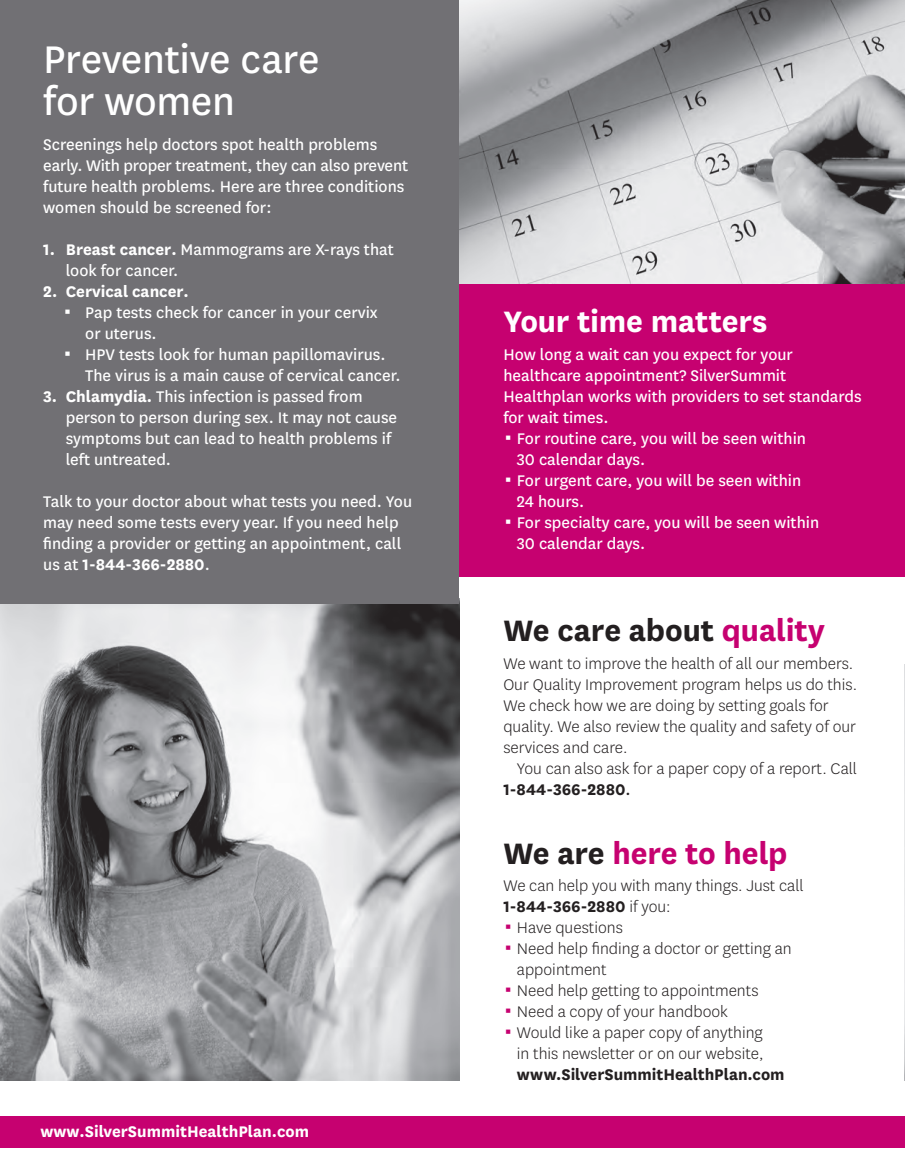
<style>
.page{position:relative;width:905px;height:1175px;background:#fff}
.page>*{position:absolute;margin:0;border:0;box-sizing:border-box;transform-origin:0 0}
.t1{font:45px/42px "Centene Sans";letter-spacing:-.01em;color:#fff}
.t2{font:700 34.5px "Centene Sans";letter-spacing:-.005em;color:#231f20}
.t3{font:700 34.5px "Centene Sans";letter-spacing:-.005em;color:#c60170}
.t4{font:700 34.5px "Centene Sans";letter-spacing:-.005em;color:#fff}
.t5{font:18px/21px "Centene Sans";color:#fff}
.t6{font:300 18px/21px "Centene Sans";color:#231f20}
.t7{font:700 18px "Centene Sans";color:#fff}
.s1{font-weight:700}
.s2{color:#c60170}
.s3{font-weight:400}
.s4{color:#231f20}
</style>
<div class="page">
<div style="left:0;top:1116px;width:905px;height:31px;background:#c60170"></div>
<img style="left:459px;top:0;width:445px;height:284px">
<div style="left:458px;top:284px;width:447px;height:292px;background:#c60170"></div>
<img style="left:904px;top:667px;width:1px;height:413px">
<hr style="left:904px;top:0;width:1px;height:667px;background:#717074">
<img style="left:0;top:603px;width:459px;height:477px">
<div style="left:0;top:0;width:459px;height:603px;background:#717074"></div>
<h2 class="t1" style="left:43px;top:36px;width:278px">Preventive care for women</h2>
<p class="t5" style="left:43px;top:133px;width:366px">Screenings help doctors spot health problems early. With proper treatment, they can also prevent future health problems. Here are three conditions women should be screened for:</p>
<p class="t5" style="left:66px;top:238px;width:329px;text-indent:-22px"><span class="s1">1. Breast cancer.</span> Mammograms are X-rays that look for cancer.</p>
<p class="t7" style="left:43px;top:278px;width:147px">2. Cervical cancer.</p>
<p class="t5" style="left:85px;top:301px;width:294px">Pap tests check for cancer in your cervix or uterus.</p>
<p class="t5" style="left:85px;top:343px;width:317px">HPV tests look for human papillomavirus.<br>The virus is a main cause of cervical cancer.</p>
<p class="t5" style="left:66px;top:385px;width:333px;text-indent:-22px"><span class="s1">3. Chlamydia.</span> This infection is passed from person to person during sex. It may not cause symptoms but can lead to health problems if left untreated.</p>
<p class="t5" style="left:43px;top:490px;width:370px">Talk to your doctor about what tests you need. You may need some tests every year. If you need help finding a provider or getting an appointment, call us at <span class="s1">1-844-366-2880</span>.</p>
<p class="t7" style="left:41px;top:1118px;width:270px">www.SilverSummitHealthPlan.com</p>
<h2 class="t4" style="left:503px;top:297px;width:265px">Your time matters</h2>
<p class="t5" style="left:503px;top:343px;width:360px">How long a wait can you expect for your healthcare appointment? SilverSummit Healthplan works with providers to set standards for wait times.</p>
<p class="t5" style="left:517px;top:427px;width:291px">For routine care, you will be seen within<br>30 calendar days.</p>
<p class="t5" style="left:517px;top:469px;width:286px">For urgent care, you will be seen within<br>24 hours.</p>
<p class="t5" style="left:517px;top:511px;width:304px">For specialty care, you will be seen within<br>30 calendar days.</p>
<h2 class="t2" style="left:503px;top:606px;width:323px">We care about <span class="s2">quality</span></h2>
<p class="t6" style="left:503px;top:652px;width:355px">We want to improve the health of all our members.<br>Our Quality Improvement program helps us do this.<br>We check how we are doing by setting goals for quality. We also review the quality and safety of our services and care.</p>
<p class="t6" style="left:503px;top:757px;width:355px;text-indent:14px">You can also ask for a paper copy of a report. Call<br><span class="s1">1-844-366-2880</span><span class="s3">.</span></p>
<h2 class="t3" style="left:503px;top:828px;width:285px"><span class="s4">We are</span> here to help</h2>
<p class="t6" style="left:503px;top:874px;width:302px">We can help you with many things. Just call<br><span class="s1">1-844-366-2880</span> if you:</p>
<p class="t6" style="left:517px;top:916px;width:108px">Have questions</p>
<p class="t6" style="left:517px;top:937px;width:276px">Need help finding a doctor or getting an appointment</p>
<p class="t6" style="left:517px;top:979px;width:243px">Need help getting to appointments</p>
<p class="t6" style="left:517px;top:1000px;width:213px">Need a copy of your handbook</p>
<p class="t6" style="left:517px;top:1021px;width:269px">Would like a paper copy of anything<br>in this newsletter or on our website, <span class="s1">www.SilverSummitHealthPlan.com</span></p>
</div>
